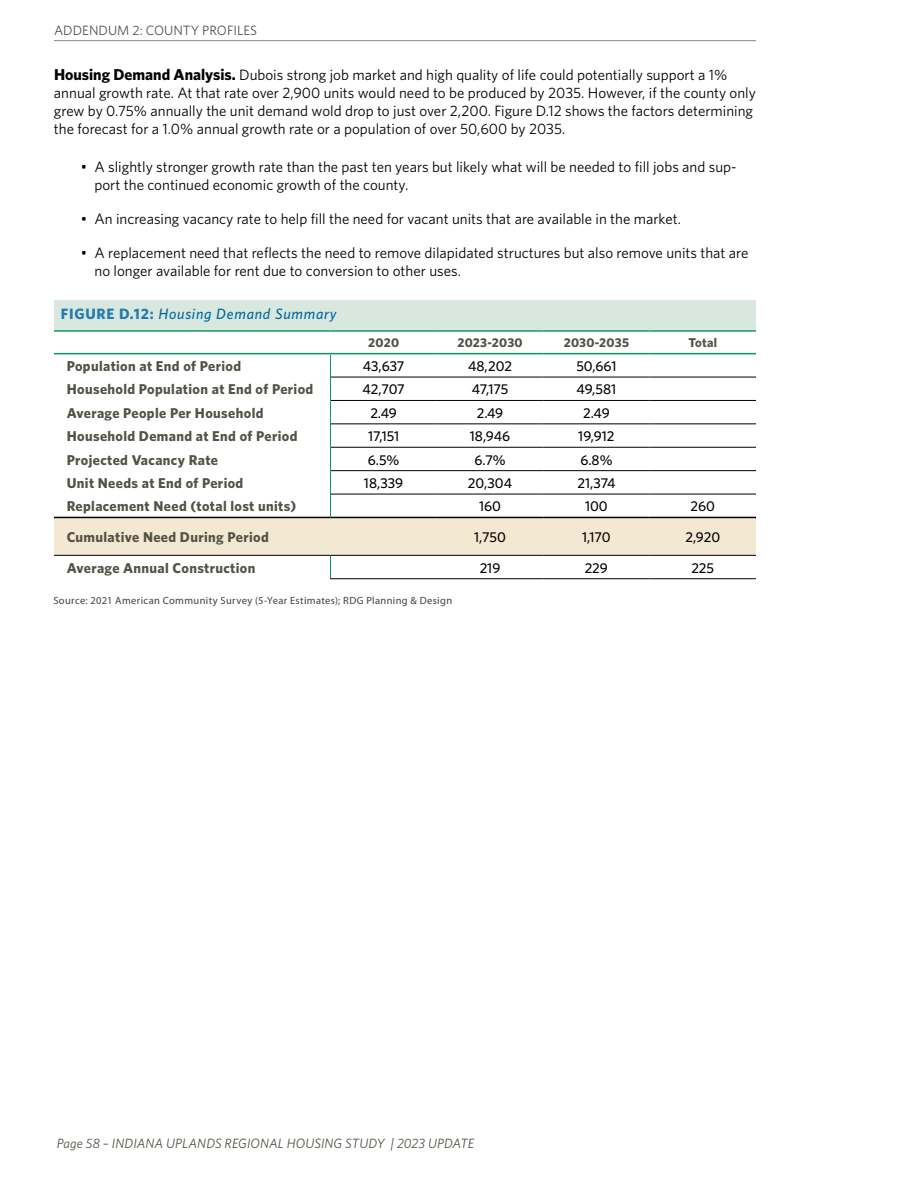
<style>
.page{position:relative;width:918px;height:1188px;background:#fff}
.page>*{position:absolute;margin:0;border:0;box-sizing:border-box;transform-origin:0 0}
.t1{font:15px/18px "Whitney";color:#000}
.t2{font:italic 500 15px "Whitney";letter-spacing:.05em;color:#0067a2}
.t3{font:700 14.25px "Whitney";letter-spacing:.025em;color:#535247}
.t4{font:500 14.25px "Whitney";color:#000}
.t5{font:italic 13.5px "Whitney";letter-spacing:.005em;color:#535247}
.t6{font:13.5px "Whitney";color:#535247}
.t7{font:700 12.75px "Whitney";letter-spacing:.02em;color:#535247}
.t8{font:10.5px "Myriad Pro";letter-spacing:.035em;color:#414042}
.s1{font-weight:700;font-size:15.75px}
.s2{font-weight:700;font-style:normal;color:#247bb0}
</style>
<div class="page">
<div style="left:54px;top:300px;width:702px;height:30px;background:#d8e8de"></div>
<hr style="left:54px;top:330px;width:276px;height:2px;background:#0a9765">
<hr style="left:330px;top:330px;width:107px;height:2px;background:#0a9765">
<hr style="left:437px;top:330px;width:106px;height:2px;background:#0a9765">
<hr style="left:543px;top:330px;width:107px;height:2px;background:#0a9765">
<hr style="left:650px;top:330px;width:106px;height:2px;background:#0a9765">
<hr style="left:54px;top:353px;width:276px;height:1px;background:#0a9765">
<hr style="left:330px;top:353px;width:107px;height:1px;background:#0a9765">
<hr style="left:437px;top:353px;width:106px;height:1px;background:#0a9765">
<hr style="left:543px;top:353px;width:107px;height:1px;background:#0a9765">
<hr style="left:650px;top:353px;width:106px;height:1px;background:#0a9765">
<svg style="left:54px;top:354px;width:702px;height:224px"></svg>
<hr style="left:331px;top:377px;width:106px;height:1px;background:#000">
<hr style="left:437px;top:377px;width:106px;height:1px;background:#000">
<hr style="left:543px;top:377px;width:107px;height:1px;background:#000">
<hr style="left:650px;top:377px;width:106px;height:1px;background:#000">
<hr style="left:331px;top:400px;width:106px;height:1px;background:#000">
<hr style="left:437px;top:400px;width:106px;height:1px;background:#000">
<hr style="left:543px;top:400px;width:107px;height:1px;background:#000">
<hr style="left:650px;top:400px;width:106px;height:1px;background:#000">
<hr style="left:331px;top:424px;width:106px;height:1px;background:#000">
<hr style="left:437px;top:424px;width:106px;height:1px;background:#000">
<hr style="left:543px;top:424px;width:107px;height:1px;background:#000">
<hr style="left:650px;top:424px;width:106px;height:1px;background:#000">
<hr style="left:331px;top:447px;width:106px;height:1px;background:#000">
<hr style="left:437px;top:447px;width:106px;height:1px;background:#000">
<hr style="left:543px;top:447px;width:107px;height:1px;background:#000">
<hr style="left:650px;top:447px;width:106px;height:1px;background:#000">
<hr style="left:331px;top:470px;width:106px;height:1px;background:#000">
<hr style="left:437px;top:470px;width:106px;height:1px;background:#000">
<hr style="left:543px;top:470px;width:107px;height:1px;background:#000">
<hr style="left:650px;top:470px;width:106px;height:1px;background:#000">
<hr style="left:331px;top:494px;width:106px;height:1px;background:#000">
<hr style="left:437px;top:494px;width:106px;height:1px;background:#000">
<hr style="left:543px;top:494px;width:107px;height:1px;background:#000">
<hr style="left:650px;top:494px;width:106px;height:1px;background:#000">
<hr style="left:330px;top:578px;width:107px;height:1px;background:#000">
<hr style="left:437px;top:578px;width:106px;height:1px;background:#000">
<hr style="left:543px;top:578px;width:107px;height:1px;background:#000">
<hr style="left:650px;top:578px;width:106px;height:1px;background:#000">
<hr style="left:54px;top:517px;width:276px;height:1px;background:#000">
<hr style="left:330px;top:517px;width:107px;height:1px;background:#000">
<hr style="left:437px;top:517px;width:106px;height:1px;background:#000">
<hr style="left:543px;top:517px;width:107px;height:1px;background:#000">
<hr style="left:650px;top:517px;width:106px;height:1px;background:#000">
<hr style="left:54px;top:555px;width:276px;height:1px;background:#000">
<hr style="left:330px;top:555px;width:107px;height:1px;background:#000">
<hr style="left:437px;top:555px;width:106px;height:1px;background:#000">
<hr style="left:543px;top:555px;width:107px;height:1px;background:#000">
<hr style="left:650px;top:555px;width:106px;height:1px;background:#000">
<hr style="left:54px;top:40px;width:702px;height:1px;background:#99948d">
<p class="t6" style="left:54px;top:21px;width:205px">ADDENDUM 2: COUNTY PROFILES</p>
<p class="t1" style="left:54px;top:66px;width:704px"><span class="s1">Housing Demand Analysis.</span> Dubois strong job market and high quality of life could potentially support a 1% annual growth rate. At that rate over 2,900 units would need to be produced by 2035. However, if the county only grew by 0.75% annually the unit demand wold drop to just over 2,200. Figure D.12 shows the factors determining the forecast for a 1.0% annual growth rate or a population of over 50,600 by 2035.</p>
<p class="t1" style="left:94px;top:158px;width:644px;text-indent:-13px">• A slightly stronger growth rate than the past ten years but likely what will be needed to fill jobs and sup&shy;port the continued economic growth of the county.</p>
<p class="t1" style="left:81px;top:210px;width:602px">• An increasing vacancy rate to help fill the need for vacant units that are available in the market.</p>
<p class="t1" style="left:94px;top:244px;width:656px;text-indent:-13px">• A replacement need that reflects the need to remove dilapidated structures but also remove units that are no longer available for rent due to conversion to other uses.</p>
<p class="t2" style="left:61px;top:304px;width:277px"><span class="s2">FIGURE D.12:</span> Housing Demand Summary</p>
<p class="t7" style="left:368px;top:334px;width:32px">2020</p>
<p class="t7" style="left:457px;top:334px;width:67px">2023-2030</p>
<p class="t7" style="left:564px;top:334px;width:67px">2030-2035</p>
<p class="t7" style="left:688px;top:334px;width:30px">Total</p>
<p class="t3" style="left:67px;top:357px;width:176px">Population at End of Period</p>
<p class="t4" style="left:363px;top:357px;width:43px">43,637</p>
<p class="t4" style="left:468px;top:357px;width:45px">48,202</p>
<p class="t4" style="left:576px;top:357px;width:42px">50,661</p>
<p class="t3" style="left:67px;top:380px;width:248px">Household Population at End of Period</p>
<p class="t4" style="left:363px;top:380px;width:44px">42,707</p>
<p class="t4" style="left:472px;top:380px;width:38px">47,175</p>
<p class="t4" style="left:577px;top:380px;width:41px">49,581</p>
<p class="t3" style="left:67px;top:403px;width:198px">Average People Per Household</p>
<p class="t4" style="left:370px;top:403px;width:28px">2.49</p>
<p class="t4" style="left:477px;top:403px;width:28px">2.49</p>
<p class="t4" style="left:583px;top:403px;width:28px">2.49</p>
<p class="t3" style="left:67px;top:427px;width:232px">Household Demand at End of Period</p>
<p class="t4" style="left:368px;top:427px;width:33px">17,151</p>
<p class="t4" style="left:470px;top:427px;width:42px">18,946</p>
<p class="t4" style="left:578px;top:427px;width:38px">19,912</p>
<p class="t3" style="left:67px;top:450px;width:153px">Projected Vacancy Rate</p>
<p class="t4" style="left:368px;top:450px;width:33px">6.5%</p>
<p class="t4" style="left:474px;top:450px;width:33px">6.7%</p>
<p class="t4" style="left:580px;top:450px;width:34px">6.8%</p>
<p class="t3" style="left:67px;top:474px;width:178px">Unit Needs at End of Period</p>
<p class="t4" style="left:364px;top:474px;width:41px">18,339</p>
<p class="t4" style="left:468px;top:474px;width:46px">20,304</p>
<p class="t4" style="left:577px;top:474px;width:40px">21,374</p>
<p class="t3" style="left:67px;top:497px;width:231px">Replacement Need (total lost units)</p>
<p class="t4" style="left:479px;top:497px;width:23px">160</p>
<p class="t4" style="left:585px;top:497px;width:24px">100</p>
<p class="t4" style="left:691px;top:497px;width:26px">260</p>
<p class="t3" style="left:67px;top:528px;width:204px">Cumulative Need During Period</p>
<p class="t4" style="left:474px;top:528px;width:33px">1,750</p>
<p class="t4" style="left:582px;top:528px;width:30px">1,170</p>
<p class="t4" style="left:685px;top:528px;width:36px">2,920</p>
<p class="t3" style="left:67px;top:558px;width:190px">Average Annual Construction</p>
<p class="t4" style="left:480px;top:558px;width:22px">219</p>
<p class="t4" style="left:585px;top:558px;width:25px">229</p>
<p class="t4" style="left:691px;top:558px;width:24px">225</p>
<p class="t8" style="left:53px;top:595px;width:400px">Source: 2021 American Community Survey (5-Year Estimates); RDG Planning &amp; Design</p>
<p class="t5" style="left:57px;top:1134px;width:419px">Page 58 – INDIANA UPLANDS REGIONAL HOUSING STUDY | 2023 UPDATE</p>
</div>
